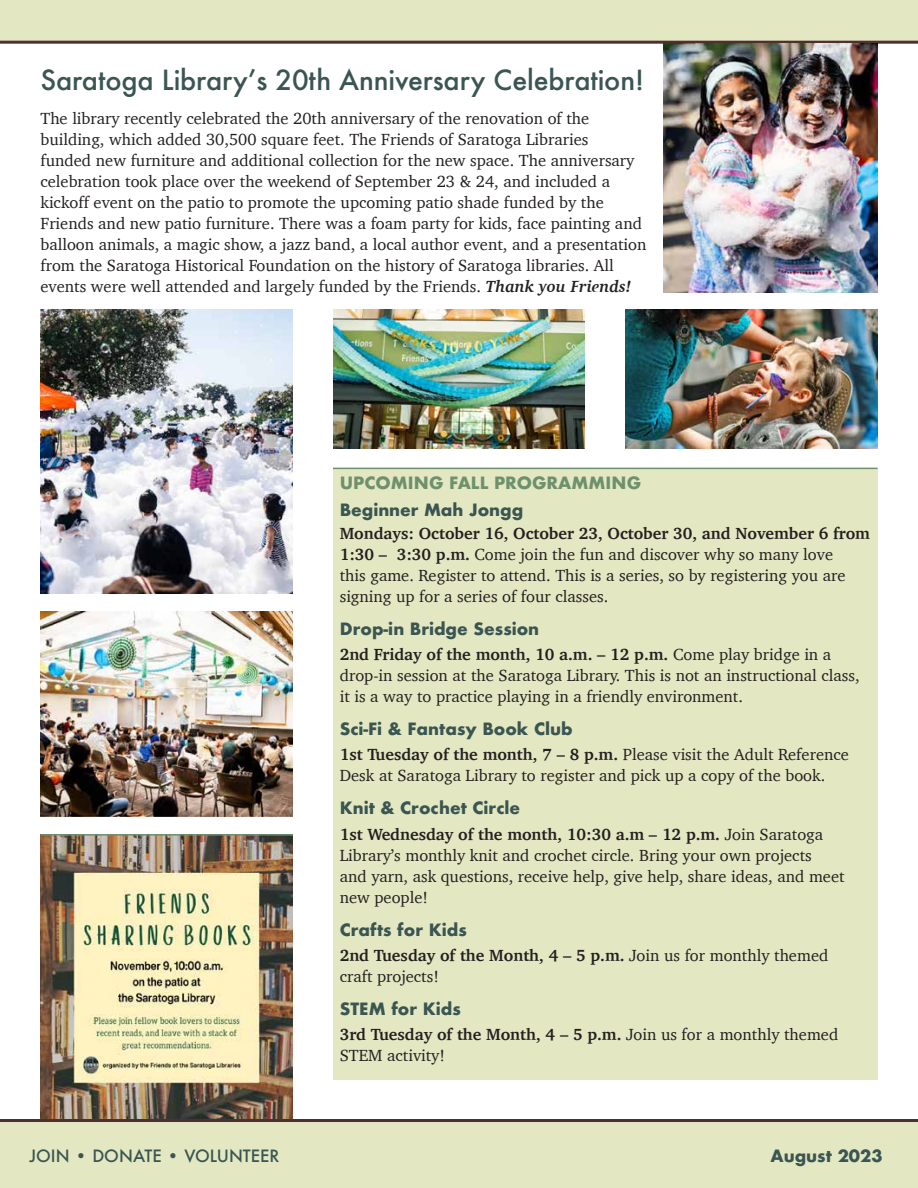
<style>
.page{position:relative;width:918px;height:1188px;background:#fff}
.page>*{position:absolute;margin:0;border:0;box-sizing:border-box;transform-origin:0 0}
.Head{font:500 27px "Futura";letter-spacing:-.005em;color:#3a5552}
.Body{font:16.5px/21px "Charter";color:#231f20}
.Subhead{font:700 16.5px "Futura";color:#3a5552}
.Head_Underline{font:700 16.5px "Futura";color:#6e906c}
.t1{font:500 16.5px "Futura";color:#3a5552}
.s1{font-weight:700;font-style:italic}
.s2{font-weight:700}
</style>
<div class="page">
<div style="left:0;top:0;width:918px;height:42px;background:#e3e8c2"></div>
<div style="left:0;top:1120px;width:918px;height:68px;background:#e3e8c2"></div>
<hr style="left:0;top:41px;width:918px;height:3px;background:#502f31">
<hr style="left:0;top:1119px;width:918px;height:3px;background:#502f31">
<div style="left:333px;top:468px;width:545px;height:612px;background:#e3e8c2"></div>
<hr style="left:333px;top:468px;width:545px;height:1px;background:#6e906c">
<img style="left:333px;top:310px;width:252px;height:139px">
<img style="left:626px;top:310px;width:252px;height:139px">
<img style="left:40px;top:612px;width:252px;height:205px">
<img style="left:663px;top:44px;width:215px;height:248px">
<img style="left:40px;top:310px;width:252px;height:284px">
<img style="left:40px;top:836px;width:252px;height:283px">
<hr style="left:40px;top:834px;width:252px;height:2px;background:#6e906c">
<p class="Head" style="left:40px;top:61px;width:605px">Saratoga Library’s 20th Anniversary Celebration!</p>
<p class="Body" style="left:40px;top:108px;width:608px">The library recently celebrated the 20th anniversary of the renovation of the building, which added 30,500 square feet. The Friends of Saratoga Libraries<br>funded new furniture and additional collection for the new space. The anniversary celebration took place over the weekend of September 23 &amp; 24, and included a kickoff event on the patio to promote the upcoming patio shade funded by the Friends and new patio furniture. There was a foam party for kids, face painting and balloon animals, a magic show, a jazz band, a local author event, and a presentation from the Saratoga Historical Foundation on the history of Saratoga libraries. All events were well attended and largely funded by the Friends. <span class="s1">Thank you Friends!</span></p>
<p class="Head_Underline" style="left:340px;top:471px;width:303px">UPCOMING FALL PROGRAMMING</p>
<p class="Subhead" style="left:340px;top:497px;width:185px">Beginner Mah Jongg</p>
<p class="Body" style="left:340px;top:522px;width:532px"><span class="s2">Mondays: October 16, October 23, October 30, and November 6 from 1:30 – 3:30 p.m.</span> Come join the fun and discover why so many love<br>this game. Register to attend. This is a series, so by registering you are signing up for a series of four classes.</p>
<p class="Subhead" style="left:340px;top:617px;width:201px">Drop-in Bridge Session</p>
<p class="Body" style="left:340px;top:644px;width:521px"><span class="s2">2nd Friday of the month, 10 a.m. – 12 p.m.</span> Come play bridge in a drop-in session at the Saratoga Library. This is not an instructional class, it is a way to practice playing in a friendly environment.</p>
<p class="Subhead" style="left:340px;top:717px;width:234px">Sci-Fi &amp; Fantasy Book Club</p>
<p class="Body" style="left:340px;top:744px;width:511px"><span class="s2">1st Tuesday of the month, 7 – 8 p.m.</span> Please visit the Adult Reference<br>Desk at Saratoga Library to register and pick up a copy of the book.</p>
<p class="Subhead" style="left:340px;top:796px;width:182px">Knit &amp; Crochet Circle</p>
<p class="Body" style="left:340px;top:823px;width:506px"><span class="s2">1st Wednesday of the month, 10:30 a.m – 12 p.m.</span> Join Saratoga Library’s monthly knit and crochet circle. Bring your own projects<br>and yarn, ask questions, receive help, give help, share ideas, and meet new people!</p>
<p class="Subhead" style="left:340px;top:918px;width:128px">Crafts for Kids</p>
<p class="Body" style="left:340px;top:945px;width:490px"><span class="s2">2nd Tuesday of the Month, 4 – 5 p.m.</span> Join us for monthly themed craft projects!</p>
<p class="Subhead" style="left:340px;top:997px;width:123px">STEM for Kids</p>
<p class="Body" style="left:340px;top:1024px;width:500px"><span class="s2">3rd Tuesday of the Month, 4 – 5 p.m.</span> Join us for a monthly themed<br>STEM activity!</p>
<p class="t1" style="left:29px;top:1144px;width:252px">JOIN • DONATE • VOLUNTEER</p>
<p class="Subhead" style="left:771px;top:1144px;width:114px">August 2023</p>
</div>
